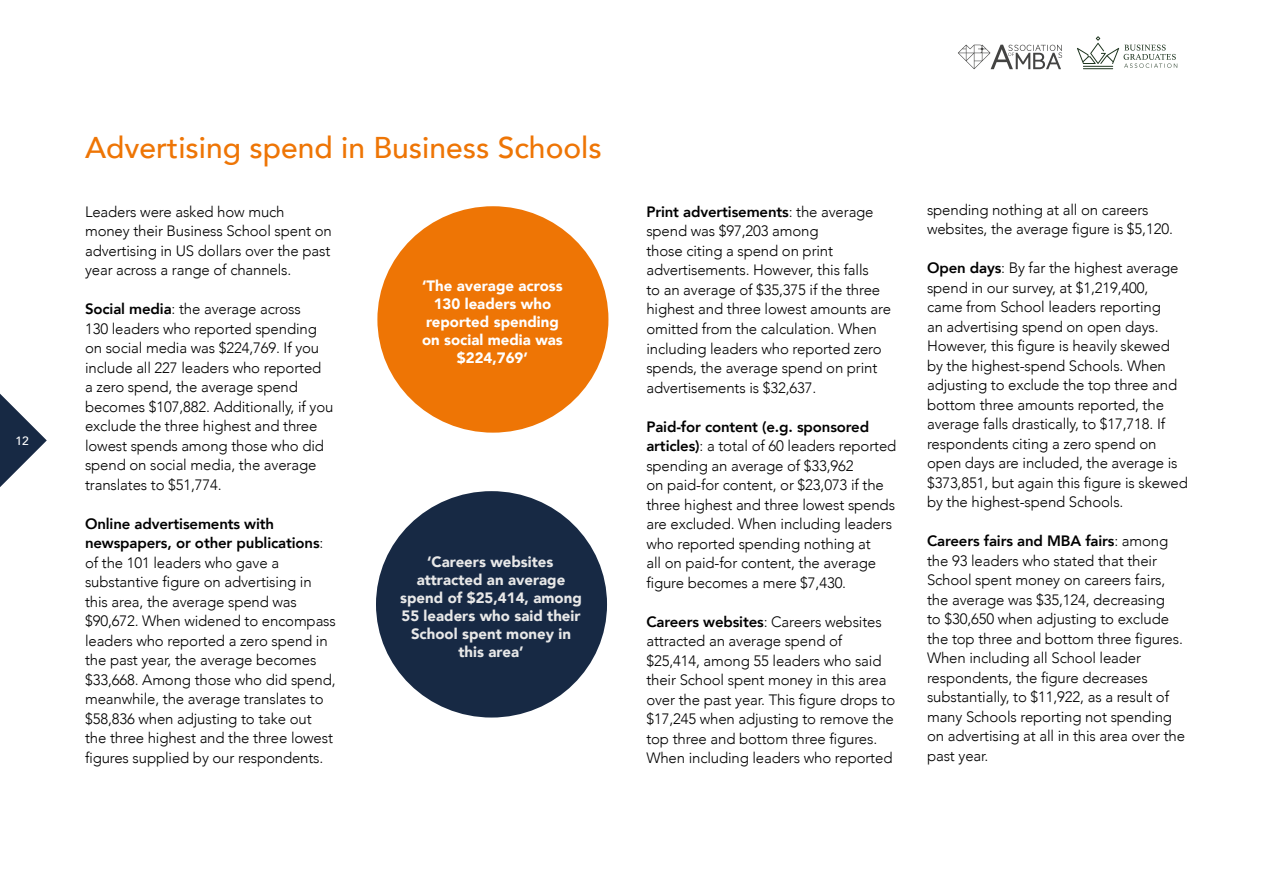
<style>
.page{position:relative;width:1263px;height:893px;background:#fff}
.page>*{position:absolute;margin:0;border:0;box-sizing:border-box;transform-origin:0 0}
.t1{font:500 30px "Avenir";color:#ee7505}
.t2{font:300 15px/19.5px "Avenir";letter-spacing:-.01em;color:#000}
.t3{font:900 15px/18px "Avenir";color:#e8e8e8;text-align:center}
.t4{font:900 15px/18px "Avenir";color:#fff;text-align:center}
.t5{font:500 12px "Avenir";color:#fff}
.s1{font-weight:800}
</style>
<div class="page">
<svg style="left:0;top:394px;width:47px;height:93px"></svg>
<svg style="left:958px;top:45px;width:104px;height:24px"></svg>
<hr style="left:1083px;top:68px;width:30px;height:1px;background:#1b321c">
<svg style="left:1077px;top:36px;width:100px;height:32px"></svg>
<div style="left:377px;top:206px;width:231px;height:227px;background:#ee7505;border-radius:50%"></div>
<div style="left:376px;top:491px;width:231px;height:226px;background:#172944;border-radius:50%"></div>
<p class="t5" style="left:15px;top:431px;width:15px">12</p>
<h1 class="t1" style="left:85px;top:121px;width:518px">Advertising spend in Business Schools</h1>
<p class="t2" style="left:85px;top:202px;width:248px">Leaders were asked how much money their Business School spent on advertising in US dollars over the past year across a range of channels.</p>
<p class="t2" style="left:85px;top:299px;width:250px"><span class="s1">Social media</span>: the average across<br>130 leaders who reported spending on social media was $224,769. If you include all 227 leaders who reported<br>a zero spend, the average spend becomes $107,882. Additionally, if you exclude the three highest and three lowest spends among those who did spend on social media, the average translates to $51,774.</p>
<p class="t2" style="left:85px;top:514px;width:252px"><span class="s1">Online advertisements with newspapers, or other publications</span>: of the 101 leaders who gave a substantive figure on advertising in this area, the average spend was $90,672. When widened to encompass leaders who reported a zero spend in the past year, the average becomes $33,668. Among those who did spend, meanwhile, the average translates to $58,836 when adjusting to take out the three highest and the three lowest figures supplied by our respondents.</p>
<p class="t4" style="left:422px;top:276px;width:142px">‘The average across<br>130 leaders who reported spending on social media was $224,769’</p>
<p class="t3" style="left:400px;top:552px;width:183px">‘Careers websites attracted an average spend of $25,414, among<br>55 leaders who said their<br>School spent money in this area’</p>
<p class="t2" style="left:646px;top:202px;width:246px"><span class="s1">Print advertisements</span>: the average spend was $97,203 among<br>those citing a spend on print advertisements. However, this falls<br>to an average of $35,375 if the three highest and three lowest amounts are omitted from the calculation. When including leaders who reported zero spends, the average spend on print advertisements is $32,637.</p>
<p class="t2" style="left:646px;top:417px;width:252px"><span class="s1">Paid-for content (e.g. sponsored articles)</span>: a total of 60 leaders reported spending an average of $33,962<br>on paid-for content, or $23,073 if the three highest and three lowest spends are excluded. When including leaders who reported spending nothing at<br>all on paid-for content, the average figure becomes a mere $7,430.</p>
<p class="t2" style="left:646px;top:612px;width:250px"><span class="s1">Careers websites</span>: Careers websites attracted an average spend of $25,414, among 55 leaders who said their School spent money in this area over the past year. This figure drops to $17,245 when adjusting to remove the top three and bottom three figures.<br>When including leaders who reported</p>
<p class="t2" style="left:927px;top:200px;width:247px">spending nothing at all on careers websites, the average figure is $5,120.</p>
<p class="t2" style="left:927px;top:258px;width:262px"><span class="s1">Open days</span>: By far the highest average spend in our survey, at $1,219,400,<br>came from School leaders reporting<br>an advertising spend on open days.<br>However, this figure is heavily skewed by the highest-spend Schools. When adjusting to exclude the top three and bottom three amounts reported, the average falls drastically, to $17,718. If respondents citing a zero spend on open days are included, the average is $373,851, but again this figure is skewed by the highest-spend Schools.</p>
<p class="t2" style="left:927px;top:531px;width:260px"><span class="s1">Careers fairs and MBA fairs</span>: among the 93 leaders who stated that their School spent money on careers fairs, the average was $35,124, decreasing<br>to $30,650 when adjusting to exclude the top three and bottom three figures.<br>When including all School leader respondents, the figure decreases substantially, to $11,922, as a result of many Schools reporting not spending on advertising at all in this area over the past year.</p>
</div>
